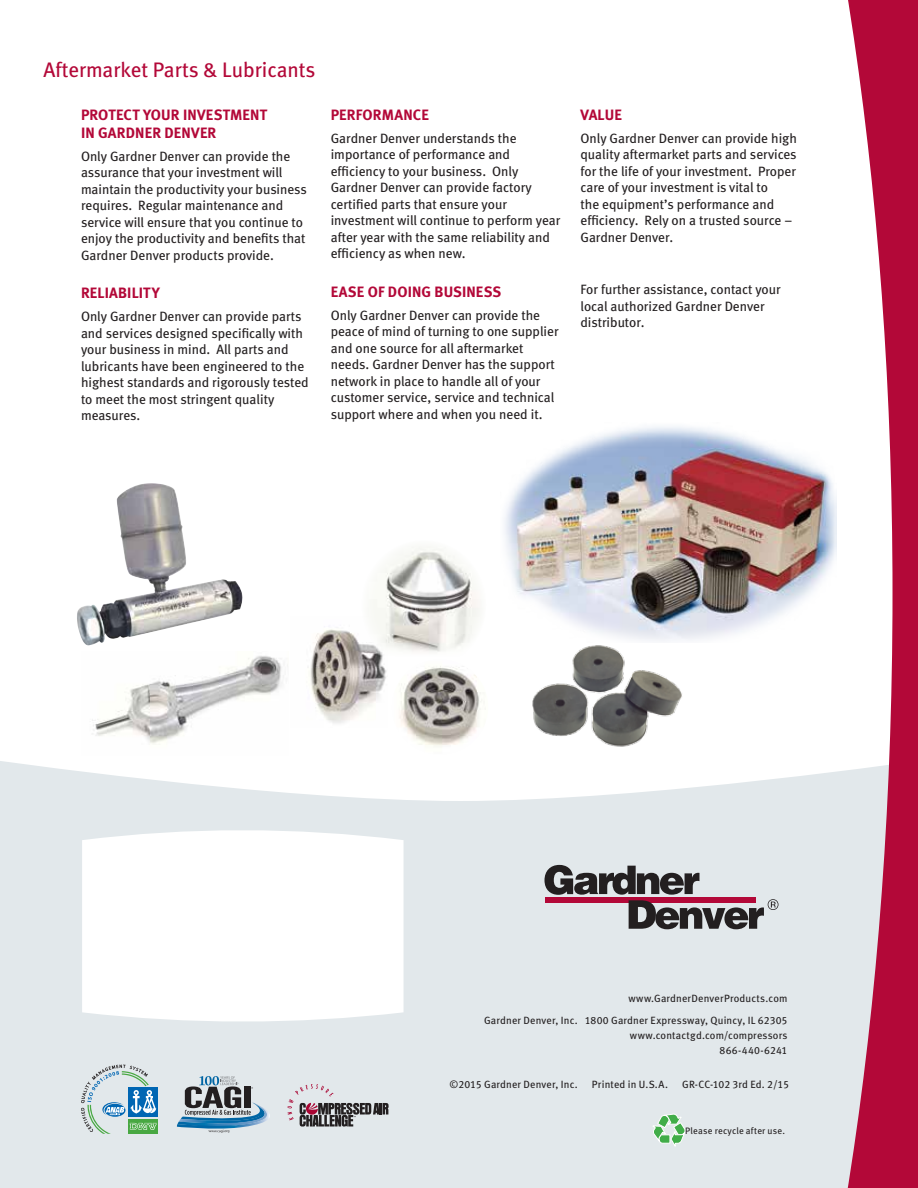
<style>
.page{position:relative;width:918px;height:1188px;background:#fff}
.page>*{position:absolute;margin:0;border:0;box-sizing:border-box;transform-origin:0 0}
.t1{font:21px "Meta Book LF";color:#b30838}
.t2{font:15px/18px "Meta Bold LF";letter-spacing:.01em;color:#b30838}
.t3{font:13.5px/16.5px "Meta Book LF";color:#231f20}
.t4{font:10.5px/21.8px "Meta Book LF";letter-spacing:.015em;color:#231f20;text-align:right}
.t5{font:9.3px "Meta Book LF";letter-spacing:.02em;color:#231f20}
</style>
<div class="page">
<svg style="left:0;top:761px;width:846px;height:427px;background:#e4e9ec"></svg>
<img style="left:92px;top:656px;width:190px;height:89px">
<svg style="left:846px;top:0;width:72px;height:1188px;fill:#b30838"></svg>
<img style="left:507px;top:645px;width:199px;height:117px">
<img style="left:504px;top:426px;width:333px;height:215px">
<img style="left:308px;top:629px;width:79px;height:94px">
<img style="left:399px;top:666px;width:87px;height:81px">
<img style="left:362px;top:547px;width:118px;height:109px">
<img style="left:77px;top:483px;width:166px;height:162px">
<svg style="left:545px;top:865px;width:233px;height:64px;background:#a0959b"></svg>
<svg style="left:82px;top:829px;width:322px;height:196px"></svg>
<svg style="left:652px;top:1114px;width:33px;height:33px"></svg>
<div style="left:128px;top:1088px;width:30px;height:29px;background:#0066b3"></div>
<div style="left:128px;top:1119px;width:30px;height:15px;background:#48a842"></div>
<svg style="left:81px;top:1065px;width:76px;height:69px"></svg>
<svg style="left:177px;top:1076px;width:212px;height:57px;background:#aeb7bf"></svg>
<h1 class="t1" style="left:43px;top:58px;width:274px">Aftermarket Parts &amp; Lubricants</h1>
<p class="t2" style="left:81px;top:105px;width:188px">PROTECT YOUR INVESTMENT<br>IN GARDNER DENVER</p>
<p class="t3" style="left:81px;top:148px;width:227px">Only Gardner Denver can provide the assurance that your investment will maintain the productivity your business requires. Regular maintenance and service will ensure that you continue to enjoy the productivity and benefits that Gardner Denver products provide.</p>
<p class="t2" style="left:81px;top:284px;width:80px">RELIABILITY</p>
<p class="t3" style="left:81px;top:308px;width:229px">Only Gardner Denver can provide parts and services designed specifically with your business in mind. All parts and lubricants have been engineered to the highest standards and rigorously tested to meet the most stringent quality measures.</p>
<p class="t2" style="left:331px;top:105px;width:100px">PERFORMANCE</p>
<p class="t3" style="left:331px;top:130px;width:231px">Gardner Denver understands the importance of performance and efficiency to your business. Only Gardner Denver can provide factory certified parts that ensure your investment will continue to perform year after year with the same reliability and efficiency as when new.</p>
<p class="t2" style="left:331px;top:282px;width:172px">EASE OF DOING BUSINESS</p>
<p class="t3" style="left:331px;top:307px;width:229px">Only Gardner Denver can provide the peace of mind of turning to one supplier and one source for all aftermarket needs. Gardner Denver has the support network in place to handle all of your customer service, service and technical support where and when you need it.</p>
<p class="t2" style="left:580px;top:105px;width:43px">VALUE</p>
<p class="t3" style="left:580px;top:130px;width:218px">Only Gardner Denver can provide high quality aftermarket parts and services for the life of your investment. Proper care of your investment is vital to<br>the equipment’s performance and efficiency. Rely on a trusted source – Gardner Denver.</p>
<p class="t3" style="left:580px;top:281px;width:202px">For further assistance, contact your local authorized Gardner Denver distributor.</p>
<p class="t4" style="left:484px;top:988px;width:305px">www.GardnerDenverProducts.com<br>Gardner Denver, Inc. 1800 Gardner Expressway, Quincy, IL 62305</p>
<p class="t4" style="left:630px;top:1028px;width:159px;line-height:15px">www.contactgd.com/compressors<br>866-440-6241</p>
<p class="t4" style="left:450px;top:1073px;width:130px">©2015 Gardner Denver, Inc.</p>
<p class="t4" style="left:592px;top:1073px;width:78px">Printed in U.S.A.</p>
<p class="t4" style="left:682px;top:1073px;width:108px">GR-CC-102 3rd Ed. 2/15</p>
<p class="t5" style="left:685px;top:1125px;width:101px">Please recycle after use.</p>
</div>
